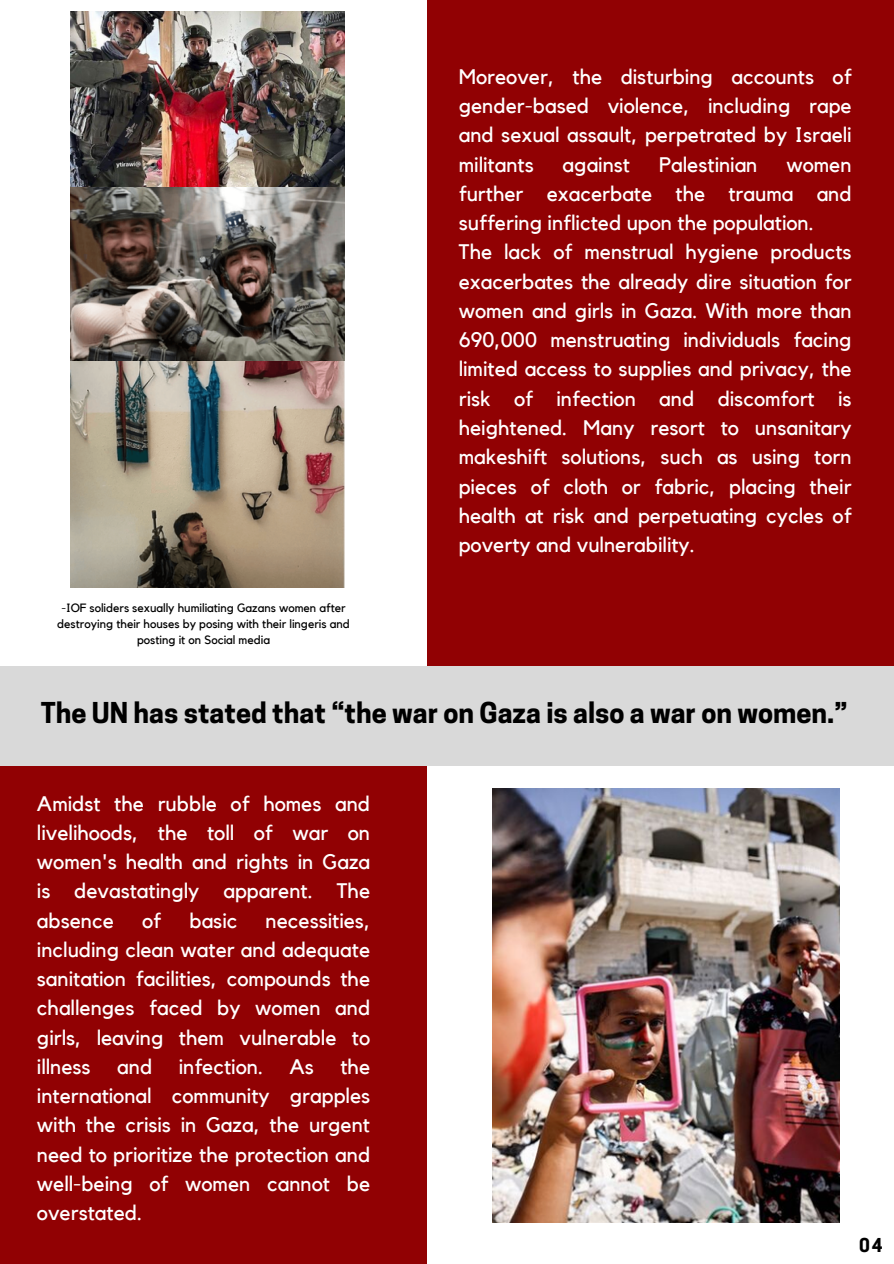
<style>
.page{position:relative;width:894px;height:1264px;background:#fff}
.page>*{position:absolute;margin:0;border:0;box-sizing:border-box;transform-origin:0 0}
.t1{font:700 27px "Cooper Hewitt";color:#000}
.t2{font:21px/29.2px "Kollektif";color:#fff;text-align:justify}
.t3{font:700 18px "Cooper Hewitt";color:#000}
.t4{font:12px/16px "Kollektif";color:#000;text-align:center}
</style>
<div class="page">
<div style="left:0;top:680px;width:427px;height:583px;background:#910103"></div>
<div style="left:427px;top:0;width:466px;height:666px;background:#910103"></div>
<img style="left:71px;top:12px;width:273px;height:575px">
<img style="left:493px;top:788px;width:346px;height:434px">
<div style="left:0;top:666px;width:893px;height:100px;background:#d9d9d9"></div>
<p class="t4" style="left:57px;top:600px;width:294px">-IOF soliders sexually humiliating Gazans women after destroying their houses by posing with their lingeris and posting it on Social media</p>
<p class="t2" style="left:458px;top:63px;width:394px">Moreover, the disturbing accounts of gender-based violence, including rape and sexual assault, perpetrated by Israeli militants</p>
<p class="t2" style="left:562px;top:150px;width:69px">against</p>
<p class="t2" style="left:658px;top:150px;width:100px">Palestinian</p>
<p class="t2" style="left:458px;top:150px;width:394px;text-align:left;text-indent:327px">women further exacerbate the trauma and suffering inflicted upon the population.<br>The lack of menstrual hygiene products exacerbates the already dire situation for women and girls in Gaza. With more than 690,000 menstruating individuals facing limited access to supplies and privacy, the risk of infection and discomfort is heightened. Many resort to unsanitary makeshift solutions, such as using torn pieces of cloth or fabric, placing their health at risk and perpetuating cycles of poverty and vulnerability.</p>
<p class="t1" style="left:41px;top:702px;width:808px">The UN has stated that “the war on Gaza is also a war on women.”</p>
<p class="t2" style="left:37px;top:789px;width:334px">Amidst the rubble of homes and livelihoods, the toll of war on women's health and rights in Gaza is devastatingly apparent. The absence</p>
<p class="t2" style="left:142px;top:906px;width:21px">of</p>
<p class="t2" style="left:189px;top:906px;width:49px">basic</p>
<p class="t2" style="left:37px;top:906px;width:334px;text-indent:228px">necessities, including clean water and adequate sanitation facilities, compounds the challenges faced by women and girls, leaving them vulnerable to illness</p>
<p class="t2" style="left:117px;top:1052px;width:36px">and</p>
<p class="t2" style="left:179px;top:1052px;width:86px">infection.</p>
<p class="t2" style="left:289px;top:1052px;width:26px">As</p>
<p class="t2" style="left:37px;top:1052px;width:334px;text-indent:303px">the international community grapples with the crisis in Gaza, the urgent need to prioritize the protection and well-being of women cannot be overstated.</p>
<p class="t3" style="left:859px;top:1238px;width:25px">04</p>
</div>
